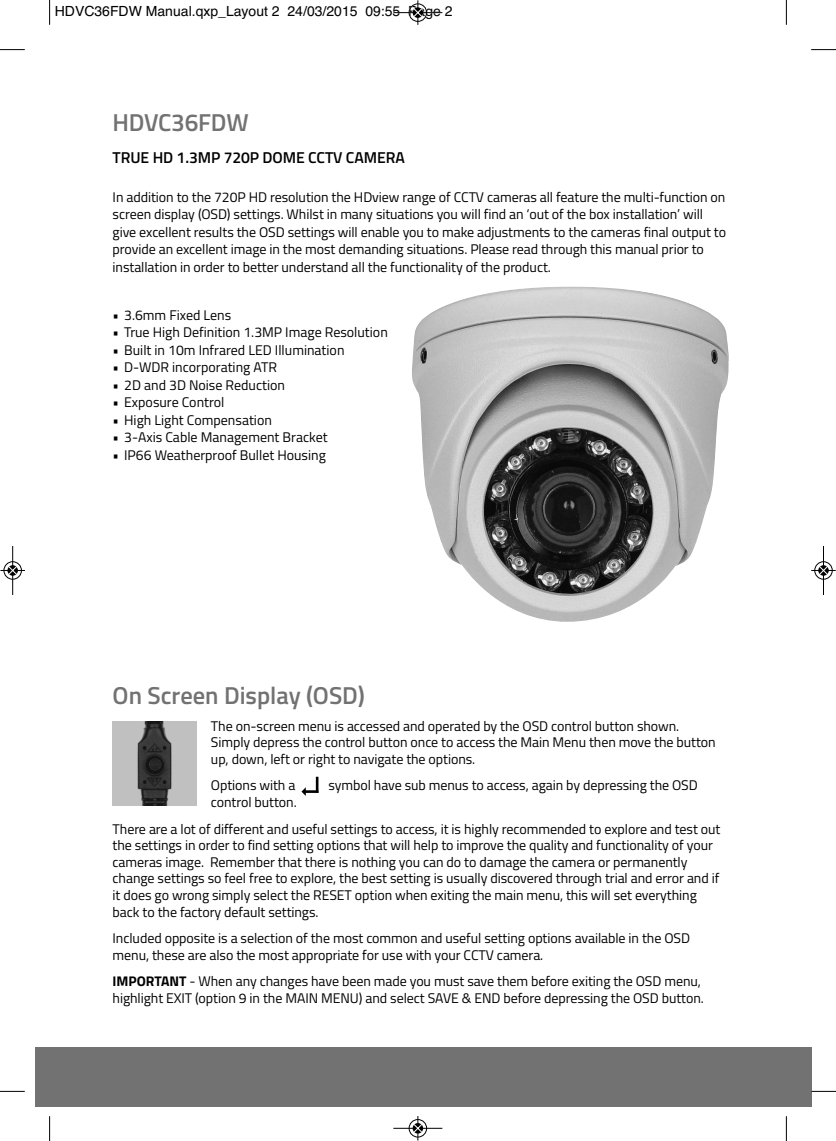
<style>
.page{position:relative;width:836px;height:1141px;background:#fff}
.page>*{position:absolute;margin:0;border:0;box-sizing:border-box;transform-origin:0 0}
.t1{font:600 24.5px "Titillium";color:#727272}
.t2{font:600 15.75px "Titillium";letter-spacing:-.005em;color:#000}
.t3{font:14px/16.6px "Titillium";letter-spacing:-.005em;color:#000}
.t4{font:14px "Helvetica";color:#000}
.s1{font-weight:700}
</style>
<div class="page">
<div style="left:35px;top:1047px;width:751px;height:59px;background:#727272"></div>
<div style="left:786px;top:1047px;width:25px;height:59px;background:#727272"></div>
<img style="left:113px;top:721px;width:84px;height:85px">
<svg style="left:316px;top:777px;width:2px;height:13px"></svg>
<hr style="left:304px;top:790px;width:14px;height:3px;background:#000">
<svg style="left:301px;top:787px;width:5px;height:9px"></svg>
<img style="left:412px;top:287px;width:317px;height:335px">
<svg style="left:49px;top:0;width:1px;height:25px"></svg>
<svg style="left:0;top:49px;width:25px;height:1px"></svg>
<svg style="left:786px;top:0;width:1px;height:25px"></svg>
<svg style="left:811px;top:49px;width:25px;height:1px"></svg>
<svg style="left:49px;top:1116px;width:1px;height:25px"></svg>
<svg style="left:0;top:1091px;width:25px;height:1px"></svg>
<svg style="left:786px;top:1116px;width:1px;height:25px"></svg>
<svg style="left:811px;top:1091px;width:25px;height:1px"></svg>
<div style="left:408px;top:3px;width:19px;height:19px;border:1px solid #fff;border-radius:50%"></div>
<hr style="left:393px;top:12px;width:49px;height:1px;background:#000">
<div style="left:409px;top:4px;width:18px;height:18px;border:1px solid #000;border-radius:50%"></div>
<svg style="left:413px;top:0;width:9px;height:25px"></svg>
<div style="left:408px;top:1119px;width:19px;height:19px;border:1px solid #fff;border-radius:50%"></div>
<hr style="left:393px;top:1128px;width:49px;height:1px;background:#000">
<div style="left:409px;top:1119px;width:18px;height:18px;border:1px solid #000;border-radius:50%"></div>
<svg style="left:413px;top:1116px;width:9px;height:25px"></svg>
<div style="left:3px;top:561px;width:19px;height:19px;border:1px solid #fff;border-radius:50%"></div>
<hr style="left:12px;top:546px;width:1px;height:49px;background:#000">
<div style="left:4px;top:561px;width:18px;height:18px;border:1px solid #000;border-radius:50%"></div>
<svg style="left:0;top:566px;width:25px;height:9px"></svg>
<div style="left:814px;top:561px;width:19px;height:19px;border:1px solid #fff;border-radius:50%"></div>
<hr style="left:823px;top:546px;width:1px;height:49px;background:#000">
<div style="left:814px;top:561px;width:18px;height:18px;border:1px solid #000;border-radius:50%"></div>
<svg style="left:811px;top:566px;width:25px;height:9px"></svg>
<p class="t4" style="left:55px;top:3px;width:399px">HDVC36FDW Manual.qxp_Layout 2 24/03/2015 09:55 Page 2</p>
<h1 class="t1" style="left:113px;top:114px;width:138px">HDVC36FDW</h1>
<p class="t2" style="left:113px;top:152px;width:294px">TRUE HD 1.3MP 720P DOME CCTV CAMERA</p>
<p class="t3" style="left:113px;top:190px;width:615px;line-height:17.5px">In addition to the 720P HD resolution the HDview range of CCTV cameras all feature the multi-function on screen display (OSD) settings. Whilst in many situations you will find an ‘out of the box installation’ will give excellent results the OSD settings will enable you to make adjustments to the cameras final output to provide an excellent image in the most demanding situations. Please read through this manual prior to installation in order to better understand all the functionality of the product.</p>
<p class="t3" style="left:113px;top:308px;width:120px">• 3.6mm Fixed Lens</p>
<p class="t3" style="left:113px;top:325px;width:277px">• True High Definition 1.3MP Image Resolution</p>
<p class="t3" style="left:113px;top:343px;width:233px">• Built in 10m Infrared LED Illumination</p>
<p class="t3" style="left:113px;top:360px;width:166px">• D-WDR incorporating ATR</p>
<p class="t3" style="left:113px;top:378px;width:174px">• 2D and 3D Noise Reduction</p>
<p class="t3" style="left:113px;top:395px;width:113px">• Exposure Control</p>
<p class="t3" style="left:113px;top:413px;width:161px">• High Light Compensation</p>
<p class="t3" style="left:113px;top:430px;width:216px">• 3-Axis Cable Management Bracket</p>
<p class="t3" style="left:113px;top:448px;width:215px">• IP66 Weatherproof Bullet Housing</p>
<h1 class="t1" style="left:113px;top:687px;width:254px">On Screen Display (OSD)</h1>
<p class="t3" style="left:211px;top:719px;width:506px">The on-screen menu is accessed and operated by the OSD control button shown.<br>Simply depress the control button once to access the Main Menu then move the button up, down, left or right to navigate the options.</p>
<p class="t3" style="left:211px;top:779px;width:86px">Options with a</p>
<p class="t3" style="left:328px;top:779px;width:371px">symbol have sub menus to access, again by depressing the OSD</p>
<p class="t3" style="left:113px;top:790px;width:609px;line-height:26.6px;text-indent:98px">control button.<br>There are a lot of different and useful settings to access, it is highly recommended to explore and test out</p>
<p class="t3" style="left:113px;top:838px;width:608px">the settings in order to find setting options that will help to improve the quality and functionality of your cameras image. Remember that there is nothing you can do to damage the camera or permanently change settings so feel free to explore, the best setting is usually discovered through trial and error and if it does go wrong simply select the RESET option when exiting the main menu, this will set everything back to the factory default settings.</p>
<p class="t3" style="left:113px;top:931px;width:579px">Included opposite is a selection of the most common and useful setting options available in the OSD menu, these are also the most appropriate for use with your CCTV camera.</p>
<p class="t3" style="left:113px;top:975px;width:593px"><span class="s1">IMPORTANT</span> - When any changes have been made you must save them before exiting the OSD menu, highlight EXIT (option 9 in the MAIN MENU) and select SAVE &amp; END before depressing the OSD button.</p>
</div>
